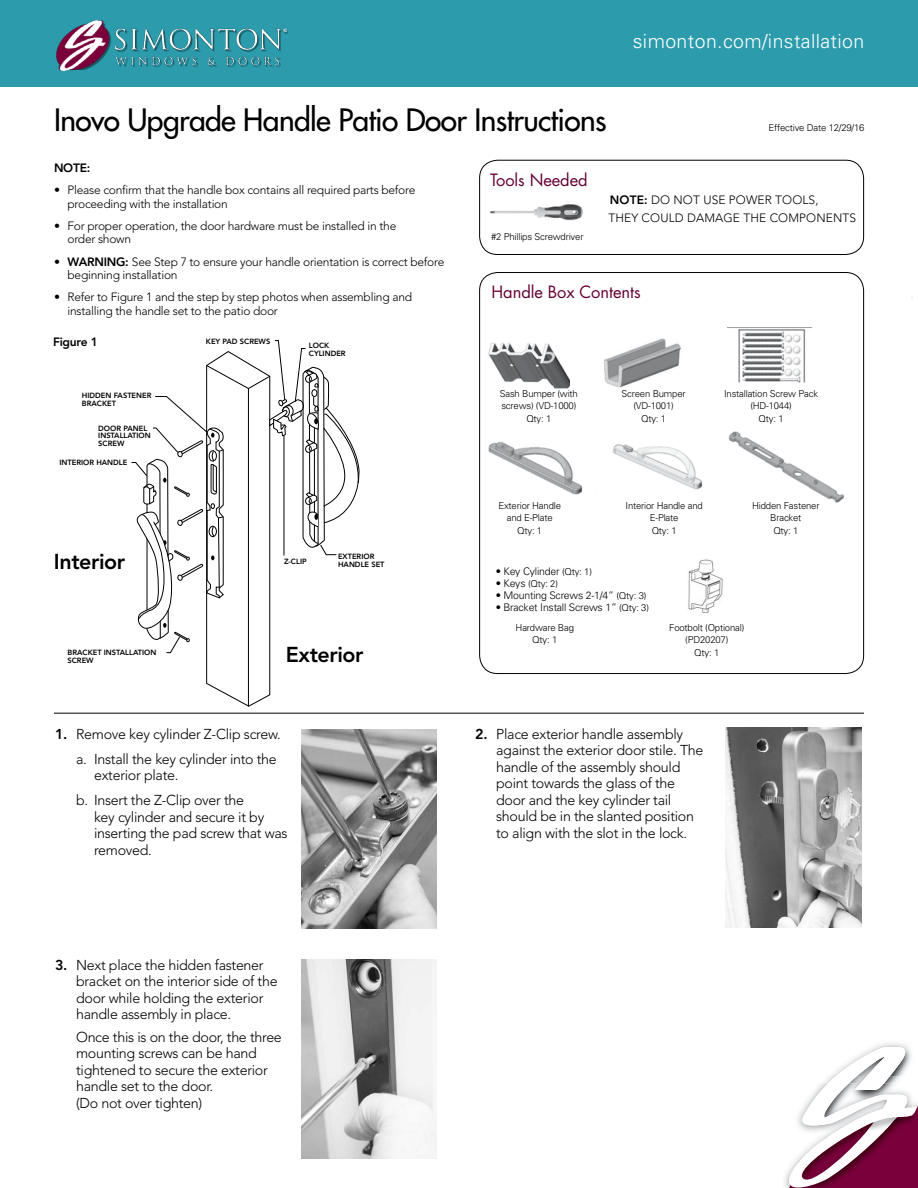
<style>
.page{position:relative;width:918px;height:1188px;background:#fff}
.page>*{position:absolute;margin:0;border:0;box-sizing:border-box;transform-origin:0 0}
.t1{font:500 30px "Futura Std";letter-spacing:-.02em;color:#000}
.t2{font:800 21.45px "Avenir LT Std";letter-spacing:-.02em;color:#000}
.t3{font:300 19.5px "Univers";letter-spacing:.02em;color:#fff}
.t4{font:16.5px "Futura";letter-spacing:-.005em;color:#603}
.t5{font:300 14.25px/16.5px "Avenir LT Std";letter-spacing:-.02em;color:#000}
.t6{font:300 12px/13.5px "Avenir LT Std";letter-spacing:-.02em;color:#000}
.t7{font:300 12px/18px "Avenir LT Std";letter-spacing:.01em;color:#000}
.t8{font:800 12px "Avenir LT Std";letter-spacing:-.02em;color:#000}
.t9{font:300 10.5px "Univers";letter-spacing:-.02em;color:#000}
.t10{font:300 9.6px/12.5px "Univers";letter-spacing:-.02em;color:#000;text-align:center}
.t11{font:800 7.5px/7.5px "Avenir LT Std";color:#000}
.s1{font-weight:800}
.s2{font-size:9.6px}
.s3{font-size:10.5px}
</style>
<div class="page">
<img style="left:489px;top:201px;width:94px;height:20px">
<div style="left:479px;top:160px;width:385px;height:95px;border:1px solid #000;border-radius:18px"></div>
<div style="left:0;top:0;width:918px;height:86px;background:#2c9cad"></div>
<img style="left:57px;top:20px;width:229px;height:50px">
<svg style="left:784px;top:1047px;width:134px;height:141px"></svg>
<img style="left:868px;top:1117px;width:31px;height:15px">
<img style="left:488px;top:343px;width:82px;height:45px">
<img style="left:604px;top:338px;width:77px;height:50px">
<img style="left:738px;top:329px;width:68px;height:54px">
<img style="left:688px;top:559px;width:35px;height:54px">
<img style="left:301px;top:729px;width:136px;height:199px">
<img style="left:726px;top:728px;width:135px;height:199px">
<img style="left:301px;top:959px;width:136px;height:199px">
<img style="left:488px;top:441px;width:94px;height:54px">
<img style="left:613px;top:444px;width:90px;height:46px">
<img style="left:728px;top:431px;width:115px;height:72px">
<hr style="left:54px;top:713px;width:810px;height:1px;background:#000">
<svg style="left:131px;top:340px;width:229px;height:367px"></svg>
<h1 class="t1" style="left:54px;top:101px;width:554px">Inovo Upgrade Handle Patio Door Instructions</h1>
<h3 class="t3" style="left:633px;top:30px;width:233px">simonton.com/installation</h3>
<p class="t10" style="left:768px;top:122px;width:98px">Effective Date 12/29/16</p>
<p class="t8" style="left:54px;top:161px;width:38px">NOTE:</p>
<p class="t6" style="left:68px;top:183px;width:349px;text-indent:-14px">• Please confirm that the handle box contains all required parts before proceeding with the installation</p>
<p class="t6" style="left:68px;top:219px;width:330px;text-indent:-14px">• For proper operation, the door hardware must be installed in the order shown</p>
<p class="t6" style="left:68px;top:255px;width:378px;text-indent:-14px">• <span class="s1">WARNING:</span> See Step 7 to ensure your handle orientation is correct before beginning installation</p>
<p class="t6" style="left:68px;top:290px;width:346px;text-indent:-14px">• Refer to Figure 1 and the step by step photos when assembling and installing the handle set to the patio door</p>
<p class="t8" style="left:53px;top:334px;width:46px">Figure 1</p>
<p class="t11" style="left:82px;top:392px;width:71px">HIDDEN FASTENER<br>BRACKET</p>
<p class="t11" style="left:98px;top:424px;width:54px">DOOR PANEL<br>INSTALLATION<br>SCREW</p>
<p class="t11" style="left:59px;top:458px;width:70px">INTERIOR HANDLE</p>
<h2 class="t2" style="left:54px;top:549px;width:73px">Interior</h2>
<p class="t11" style="left:68px;top:649px;width:90px">BRACKET INSTALLATION<br>SCREW</p>
<p class="t11" style="left:206px;top:337px;width:66px">KEY PAD SCREWS</p>
<p class="t11" style="left:309px;top:342px;width:38px">LOCK<br>CYLINDER</p>
<p class="t11" style="left:284px;top:557px;width:24px">Z-CLIP</p>
<p class="t11" style="left:338px;top:553px;width:48px">EXTERIOR<br>HANDLE SET</p>
<h2 class="t2" style="left:286px;top:642px;width:79px">Exterior</h2>
<p class="t5" style="left:55px;top:721px;width:227px;line-height:25.2px;text-align:right"><span class="s1">1.</span> Remove key cylinder Z-Clip screw. a. Install the key cylinder into the</p>
<p class="t5" style="left:76px;top:763px;width:169px;line-height:25.2px;text-indent:18px">exterior plate.<br>b. Insert the Z-Clip over the</p>
<p class="t5" style="left:94px;top:809px;width:195px">key cylinder and secure it by inserting the pad screw that was removed.</p>
<p class="t4" style="left:490px;top:169px;width:99px">Tools Needed</p>
<p class="t10" style="left:491px;top:230px;width:94px">#2 Phillips Screwdriver</p>
<p class="t7" style="left:608px;top:191px;width:249px"><span class="s1">NOTE:</span> DO NOT USE POWER TOOLS,<br>THEY COULD DAMAGE THE COMPONENTS</p>
<p class="t4" style="left:492px;top:281px;width:150px">Handle Box Contents</p>
<p class="t10" style="left:500px;top:387px;width:80px">Sash Bumper (with screws) (VD-1000)<br>Qty: 1</p>
<p class="t10" style="left:622px;top:387px;width:66px">Screen Bumper (VD-1001)<br>Qty: 1</p>
<p class="t10" style="left:724px;top:387px;width:95px">Installation Screw Pack (HD-1044)<br>Qty: 1</p>
<p class="t10" style="left:498px;top:499px;width:64px">Exterior Handle and E-Plate<br>Qty: 1</p>
<p class="t10" style="left:626px;top:499px;width:79px">Interior Handle and<br>E-Plate<br>Qty: 1</p>
<p class="t9" style="left:496px;top:565px;width:98px">• Key Cylinder <span class="s2">(Qty: 1)</span></p>
<p class="t10" style="left:496px;top:578px;width:64px"><span class="s3">• Keys</span> (Qty: 2)</p>
<p class="t9" style="left:496px;top:589px;width:152px">• Mounting Screws 2-1/4” <span class="s2">(Qty: 3)</span></p>
<p class="t9" style="left:496px;top:601px;width:155px">• Bracket Install Screws 1” <span class="s2">(Qty: 3)</span></p>
<p class="t10" style="left:752px;top:499px;width:69px">Hidden Fastener<br>Bracket<br>Qty: 1</p>
<p class="t10" style="left:516px;top:621px;width:60px">Hardware Bag<br>Qty: 1</p>
<p class="t10" style="left:669px;top:621px;width:77px">Footbolt (Optional) (PD20207)<br>Qty: 1</p>
<p class="t5" style="left:496px;top:726px;width:209px;text-indent:-21px"><span class="s1">2.</span> Place exterior handle assembly against the exterior door stile. The handle of the assembly should point towards the glass of the door and the key cylinder tail should be in the slanted position to align with the slot in the lock.</p>
<p class="t5" style="left:76px;top:957px;width:203px;text-indent:-21px"><span class="s1">3.</span> Next place the hidden fastener bracket on the interior side of the door while holding the exterior handle assembly in place.</p>
<p class="t5" style="left:76px;top:1029px;width:207px">Once this is on the door, the three mounting screws can be hand tightened to secure the exterior handle set to the door.<br>(Do not over tighten)</p>
</div>
